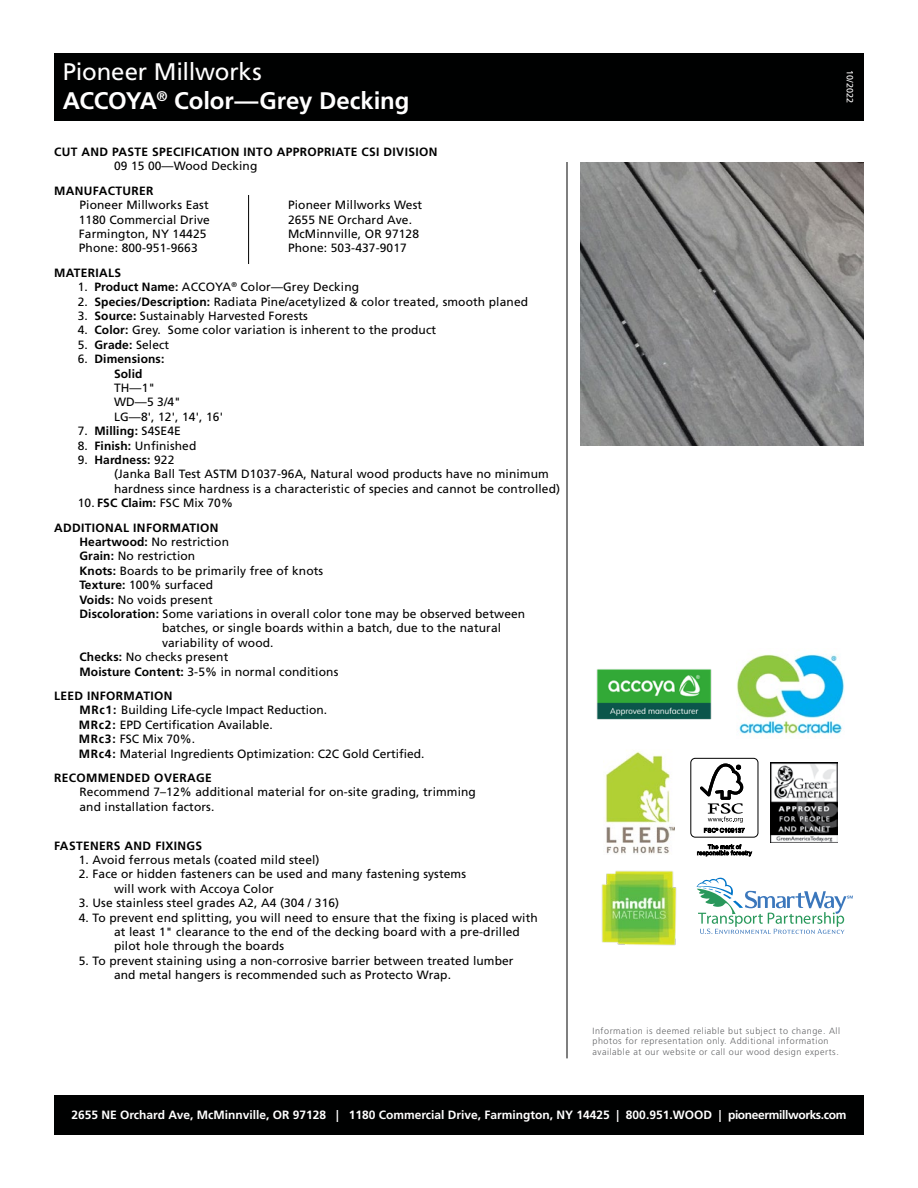
<style>
.page{position:relative;width:918px;height:1188px;background:#fff}
.page>*{position:absolute;margin:0;border:0;box-sizing:border-box;transform-origin:0 0}
.t1{font:700 24px/28.8px "Frutiger LT Std";letter-spacing:-.005em;color:#fff}
.t2{font:12px/14.4px "Frutiger LT Std";letter-spacing:.01em;color:#000}
.t3{font:700 12px/24.5px "Frutiger LT Std";letter-spacing:.03em;color:#000}
.t4{font:700 12px "Frutiger LT Std";color:#fff}
.t5{font:700 12px/14.4px "Frutiger LT Std";letter-spacing:.01em;color:#000}
.t6{font:300 9px/10.8px "Frutiger LT Std";letter-spacing:.06em;color:#636466}
.t7{font:9px "Frutiger LT Std";color:#fff}
.s1{font-weight:400}
.s2{font-weight:700}
</style>
<div class="page">
<div style="left:54px;top:1095px;width:810px;height:40px;background:#000101"></div>
<div style="left:54px;top:53px;width:810px;height:68px;background:#000101"></div>
<img style="left:580px;top:162px;width:284px;height:284px">
<hr style="left:567px;top:162px;width:1px;height:896px;background:#000">
<hr style="left:248px;top:195px;width:1px;height:69px;background:#000">
<div style="left:690px;top:758px;width:68px;height:80px;border:1px solid #000;border-radius:4px"></div>
<svg style="left:700px;top:764px;width:45px;height:69px"></svg>
<svg style="left:697px;top:844px;width:55px;height:12px"></svg>
<img style="left:771px;top:762px;width:66px;height:81px">
<img style="left:602px;top:871px;width:75px;height:75px">
<img style="left:605px;top:751px;width:70px;height:103px">
<svg style="left:697px;top:877px;width:156px;height:57px"></svg>
<img style="left:737px;top:654px;width:107px;height:80px">
<img style="left:596px;top:669px;width:116px;height:51px">
<h1 class="t1" style="left:63px;top:58px;width:348px"><span class="s1">Pioneer Millworks<br></span>ACCOYA<sup>®</sup> Color—Grey Decking</h1>
<p class="t3" style="left:54px;top:140px;width:385px">CUT AND PASTE SPECIFICATION INTO APPROPRIATE CSI DIVISION</p>
<p class="t2" style="left:114px;top:159px;width:145px">09 15 00—Wood Decking</p>
<p class="t3" style="left:54px;top:178px;width:101px">MANUFACTURER</p>
<p class="t2" style="left:80px;top:198px;width:131px">Pioneer Millworks East</p>
<p class="t2" style="left:288px;top:198px;width:136px">Pioneer Millworks West</p>
<p class="t2" style="left:79px;top:212px;width:133px">1180 Commercial Drive</p>
<p class="t2" style="left:288px;top:212px;width:126px">2655 NE Orchard Ave.</p>
<p class="t2" style="left:79px;top:227px;width:129px">Farmington, NY 14425</p>
<p class="t2" style="left:288px;top:227px;width:133px">McMinnville, OR 97128</p>
<p class="t2" style="left:79px;top:241px;width:120px">Phone: 800-951-9663</p>
<p class="t2" style="left:288px;top:241px;width:120px">Phone: 503-437-9017</p>
<p class="t3" style="left:54px;top:260px;width:69px">MATERIALS</p>
<p class="t2" style="left:78px;top:280px;width:283px">1. <span class="s2">Product Name:</span> ACCOYA<sup>®</sup> Color—Grey Decking</p>
<p class="t2" style="left:78px;top:294px;width:452px">2. <span class="s2">Species/Description:</span> Radiata Pine/acetylized &amp; color treated, smooth planed</p>
<p class="t2" style="left:78px;top:309px;width:232px">3. <span class="s2">Source:</span> Sustainably Harvested Forests</p>
<p class="t2" style="left:78px;top:323px;width:360px">4. <span class="s2">Color:</span> Grey. Some color variation is inherent to the product</p>
<p class="t2" style="left:78px;top:337px;width:93px">5. <span class="s2">Grade:</span> Select</p>
<p class="t5" style="left:114px;top:352px;width:52px;text-indent:-36px"><span class="s1">6.</span> Dimensions:<br>Solid</p>
<p class="t2" style="left:114px;top:381px;width:111px">TH—1"<br>WD—5 3/4"<br>LG—8', 12', 14', 16'</p>
<p class="t2" style="left:78px;top:424px;width:105px">7. <span class="s2">Milling:</span> S4SE4E</p>
<p class="t2" style="left:78px;top:438px;width:120px">8. <span class="s2">Finish:</span> Unfinished</p>
<p class="t2" style="left:114px;top:453px;width:448px;text-indent:-36px">9. <span class="s2">Hardness:</span> 922<br>(Janka Ball Test ASTM D1037-96A, Natural wood products have no minimum hardness since hardness is a characteristic of species and cannot be controlled)</p>
<p class="t3" style="left:54px;top:491px;width:181px;text-indent:24px"><span class="s1">10.</span> FSC Claim: <span class="s1">FSC Mix 70%<br></span>ADDITIONAL INFORMATION</p>
<p class="t2" style="left:80px;top:535px;width:151px"><span class="s2">Heartwood:</span> No restriction</p>
<p class="t2" style="left:80px;top:549px;width:117px"><span class="s2">Grain:</span> No restriction</p>
<p class="t2" style="left:80px;top:563px;width:245px"><span class="s2">Knots:</span> Boards to be primarily free of knots</p>
<p class="t2" style="left:80px;top:578px;width:135px"><span class="s2">Texture:</span> 100% surfaced</p>
<p class="t2" style="left:80px;top:592px;width:135px"><span class="s2">Voids:</span> No voids present</p>
<p class="t2" style="left:80px;top:607px;width:447px"><span class="s2">Discoloration:</span> Some variations in overall color tone may be observed between</p>
<p class="t2" style="left:162px;top:621px;width:341px">batches, or single boards within a batch, due to the natural</p>
<p class="t2" style="left:162px;top:635px;width:113px">variability of wood.</p>
<p class="t2" style="left:80px;top:650px;width:150px"><span class="s2">Checks:</span> No checks present</p>
<p class="t2" style="left:80px;top:664px;width:260px"><span class="s2">Moisture Content:</span> 3-5% in normal conditions</p>
<p class="t2" style="left:79px;top:689px;width:347px;text-indent:-25px"><span class="s2">LEED INFORMATION<br>MRc1:</span> Building Life-cycle Impact Reduction.<br><span class="s2">MRc2:</span> EPD Certification Available.<br><span class="s2">MRc3:</span> FSC Mix 70%.<br><span class="s2">MRc4:</span> Material Ingredients Optimization: C2C Gold Certified.</p>
<p class="t3" style="left:54px;top:766px;width:159px">RECOMMENDED OVERAGE</p>
<p class="t2" style="left:80px;top:785px;width:398px">Recommend 7–12% additional material for on-site grading, trimming and installation factors.</p>
<p class="t3" style="left:54px;top:833px;width:150px">FASTENERS AND FIXINGS</p>
<p class="t2" style="left:79px;top:853px;width:242px">1. Avoid ferrous metals (coated mild steel)</p>
<p class="t2" style="left:114px;top:867px;width:354px;text-indent:-35px">2. Face or hidden fasteners can be used and many fastening systems will work with Accoya Color</p>
<p class="t2" style="left:79px;top:896px;width:262px">3. Use stainless steel grades A2, A4 (304 / 316)</p>
<p class="t2" style="left:114px;top:910px;width:425px;text-indent:-35px">4. To prevent end splitting, you will need to ensure that the fixing is placed with at least 1" clearance to the end of the decking board with a pre-drilled pilot hole through the boards</p>
<p class="t2" style="left:114px;top:953px;width:401px;text-indent:-35px">5. To prevent staining using a non-corrosive barrier between treated lumber and metal hangers is recommended such as Protecto Wrap.</p>
<p class="t7" style="left:855px;top:70px;width:34px;rotate:90deg">10/2022</p>
<p class="t6" style="left:593px;top:1025px;width:249px">Information is deemed reliable but subject to change. All photos for representation only. Additional information available at our website or call our wood design experts.</p>
<p class="t4" style="left:71px;top:1107px;width:777px">2655 NE Orchard Ave, McMinnville, OR 97128 | 1180 Commercial Drive, Farmington, NY 14425 | 800.951.WOOD | pioneermillworks.com</p>
</div>
